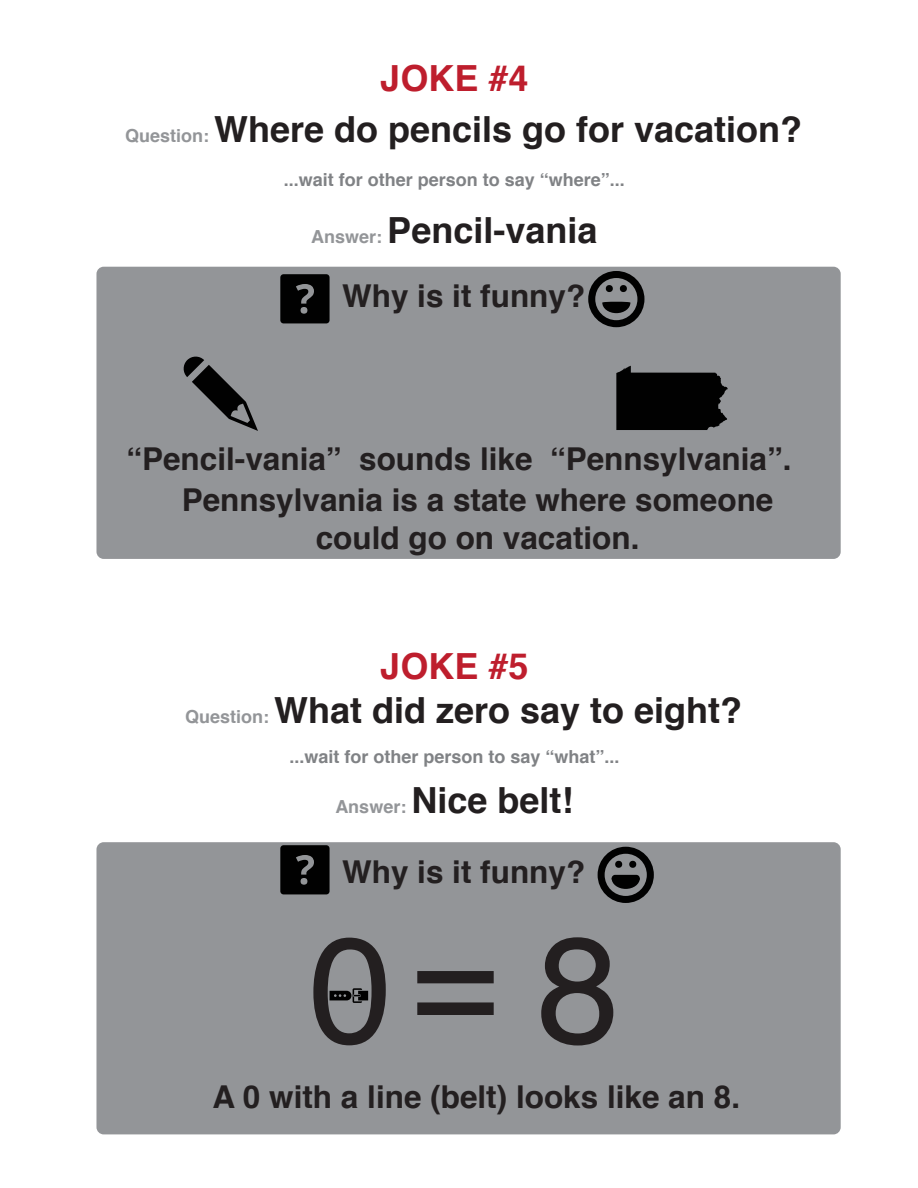
<style>
.page{position:relative;width:918px;height:1188px;background:#fff}
.page>*{position:absolute;margin:0;border:0;box-sizing:border-box;transform-origin:0 0}
.t1{font:150px "Helvetica";color:#231f20}
.t2{font:700 36px/50.2px "Helvetica";color:#231f20;text-align:center}
.t3{font:700 31.5px/41.2px "Helvetica";color:#231f20}
.t4{font:700 18px "Helvetica";color:#808285}
.s1{color:#be1e2d}
.s2{font-size:18px;color:#939598}
</style>
<div class="page">
<div style="left:96px;top:267px;width:745px;height:292px;background:#939598;border-radius:7px"></div>
<svg style="left:280px;top:274px;width:50px;height:49px;background:#101010"></svg>
<div style="left:96px;top:842px;width:745px;height:292px;background:#939598;border-radius:7px"></div>
<svg style="left:280px;top:845px;width:50px;height:49px;background:#101010"></svg>
<svg style="left:598px;top:847px;width:56px;height:56px"></svg>
<svg style="left:183px;top:356px;width:75px;height:75px"></svg>
<svg style="left:616px;top:366px;width:112px;height:64px;background:#171818"></svg>
<svg style="left:588px;top:271px;width:56px;height:56px"></svg>
<svg style="left:330px;top:988px;width:38px;height:15px"></svg>
<p class="t2" style="left:125px;top:54px;width:679px"><span class="s1">JOKE #4<br></span><span class="s2">Question:</span> Where do pencils go for vacation?</p>
<p class="t4" style="left:284px;top:165px;width:343px">...wait for other person to say “where”...</p>
<p class="t2" style="left:311px;top:206px;width:288px"><span class="s2">Answer:</span> Pencil-vania</p>
<p class="t3" style="left:342px;top:276px;width:245px">Why is it funny?</p>
<p class="t3" style="left:182px;top:439px;width:611px;text-indent:-55px">“Pencil-vania” sounds like “Pennsylvania”.<br>Pennsylvania is a state where someone</p>
<p class="t3" style="left:316px;top:518px;width:325px">could go on vacation.</p>
<p class="t2" style="left:185px;top:645px;width:559px;line-height:43.7px"><span class="s1">JOKE #5<br></span><span class="s2">Question:</span> What did zero say to eight?</p>
<p class="t4" style="left:289px;top:742px;width:332px">...wait for other person to say “what”...</p>
<p class="t2" style="left:335px;top:776px;width:240px"><span class="s2">Answer:</span> Nice belt!</p>
<p class="t3" style="left:342px;top:851px;width:245px">Why is it funny?</p>
<h1 class="t1" style="left:309px;top:874px;width:313px">0=8</h1>
<p class="t3" style="left:213px;top:1076px;width:529px">A 0 with a line (belt) looks like an 8.</p>
</div>
